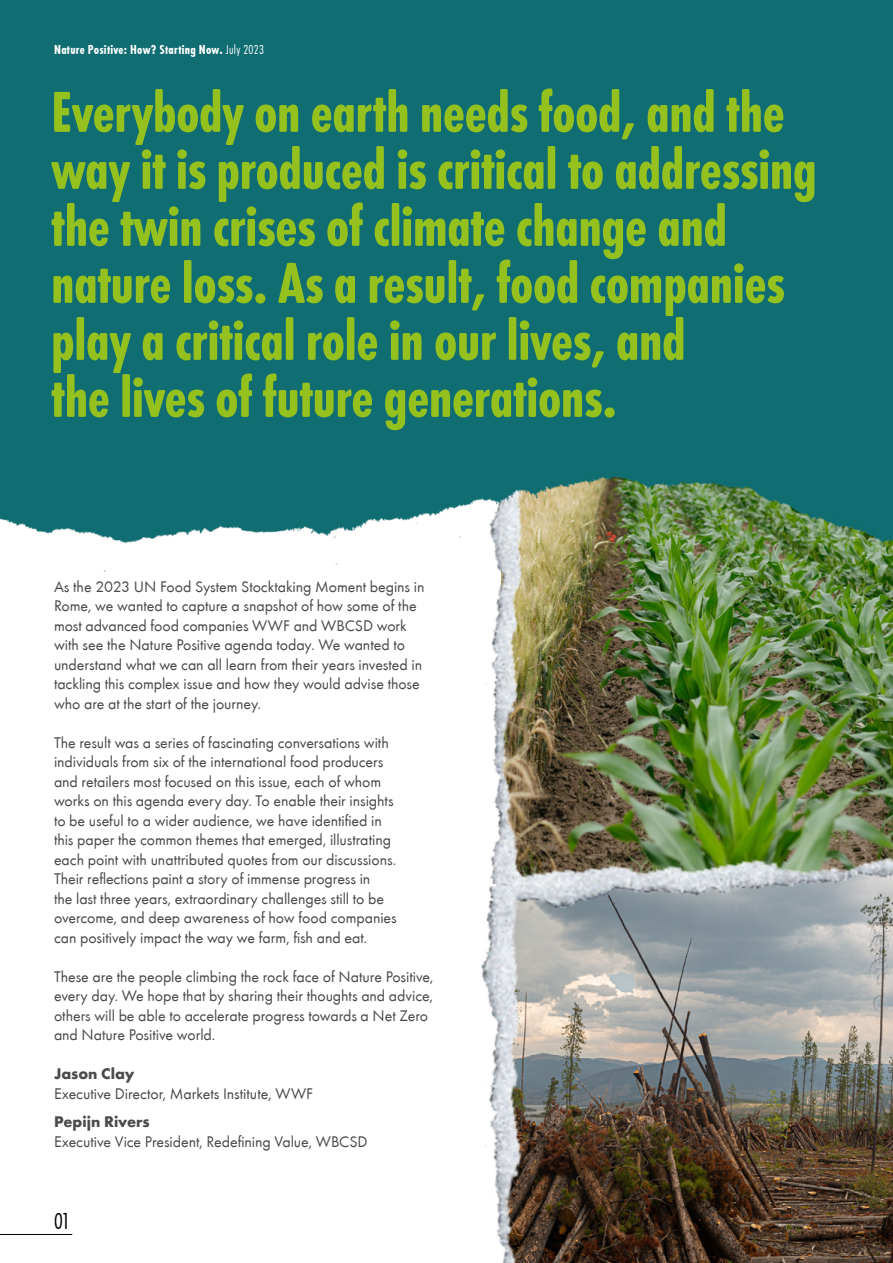
<style>
.page{position:relative;width:893px;height:1263px;background:#fff}
.page>*{position:absolute;margin:0;border:0;box-sizing:border-box;transform-origin:0 0}
.t1{font:700 60px/57px "Futura Round Cond";letter-spacing:-.01em;color:#95c11f}
.t2{font:300 23.85px "Futura Round Cond";color:#000}
.t3{font:15.9px/19.5px "Futura Round";letter-spacing:-.005em;color:#4a4a49}
.t4{font:700 15.9px "Futura Round";color:#4a4a49}
.t5{font:700 13.5px "Futura Round Cond";letter-spacing:.02em;color:#fff}
.s1{font-weight:300}
</style>
<div class="page">
<img style="left:729px;top:1098px;width:164px;height:165px">
<img style="left:485px;top:1098px;width:244px;height:165px">
<img style="left:0;top:0;width:893px;height:1098px">
<hr style="left:0;top:1234px;width:72px;height:1px;background:#000">
<p class="t5" style="left:54px;top:40px;width:211px">Nature Positive: How? Starting Now. <span class="s1">July 2023</span></p>
<h1 class="t1" style="left:51px;top:83px;width:767px">Everybody on earth needs food, and the way it is produced is critical to addressing the twin crises of climate change and nature loss. As a result, food companies play a critical role in our lives, and<br>the lives of future generations.</h1>
<p class="t3" style="left:54px;top:575px;width:372px">As the 2023 UN Food System Stocktaking Moment begins in Rome, we wanted to capture a snapshot of how some of the most advanced food companies WWF and WBCSD work with see the Nature Positive agenda today. We wanted to understand what we can all learn from their years invested in tackling this complex issue and how they would advise those who are at the start of the journey.</p>
<p class="t3" style="left:54px;top:731px;width:344px">The result was a series of fascinating conversations with individuals from six of the international food producers and retailers most focused on this issue, each of whom works on this agenda every day. To enable their insights to be useful to a wider audience, we have identified in this paper the common themes that emerged, illustrating each point with unattributed quotes from our discussions.<br>Their reflections paint a story of immense progress in<br>the last three years, extraordinary challenges still to be overcome, and deep awareness of how food companies can positively impact the way we farm, fish and eat.</p>
<p class="t3" style="left:54px;top:965px;width:381px">These are the people climbing the rock face of Nature Positive, every day. We hope that by sharing their thoughts and advice, others will be able to accelerate progress towards a Net Zero and Nature Positive world.</p>
<p class="t4" style="left:54px;top:1061px;width:82px">Jason Clay</p>
<p class="t3" style="left:54px;top:1082px;width:261px">Executive Director, Markets Institute, WWF</p>
<p class="t4" style="left:54px;top:1109px;width:97px">Pepijn Rivers</p>
<p class="t3" style="left:54px;top:1130px;width:315px">Executive Vice President, Redefining Value, WBCSD</p>
<h2 class="t2" style="left:54px;top:1205px;width:18px">01</h2>
</div>
